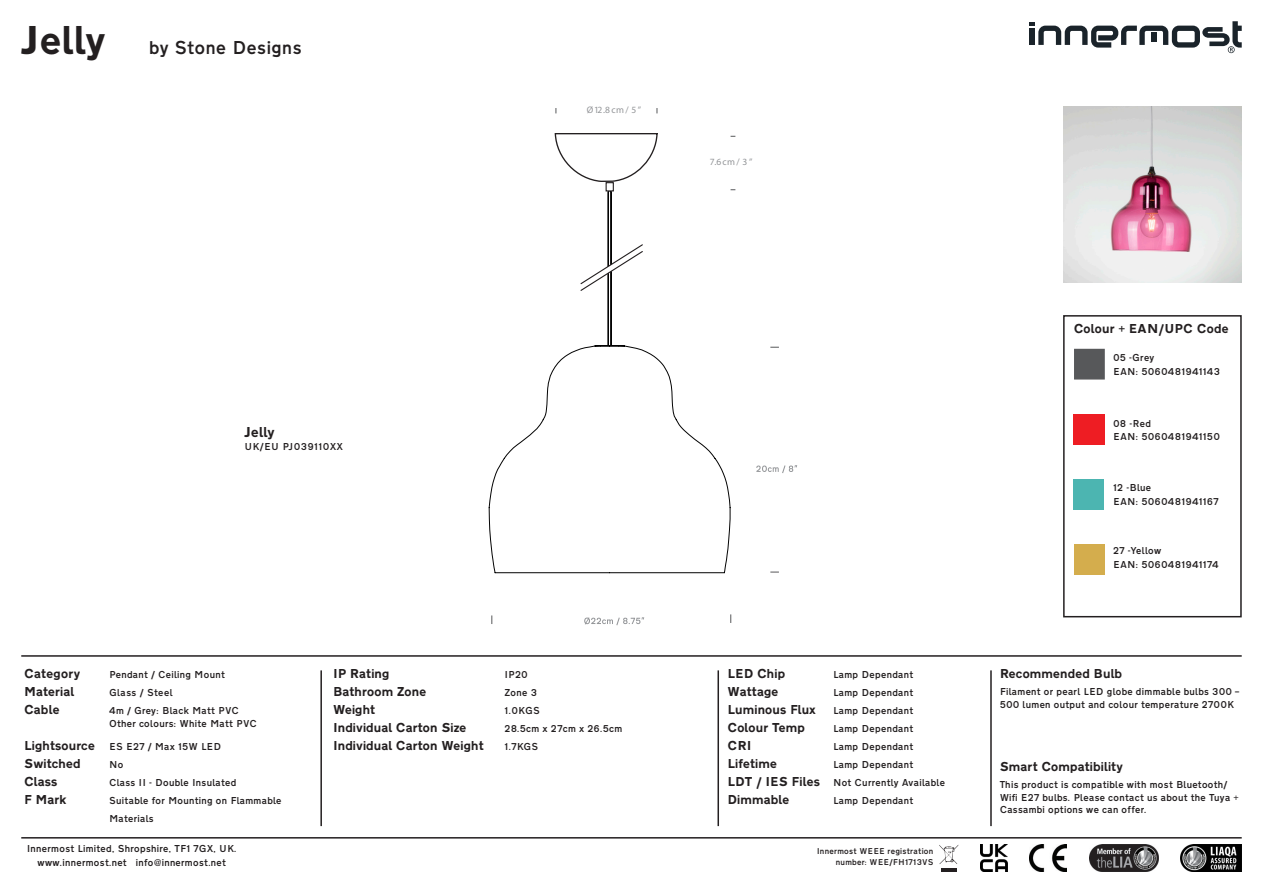
<style>
.page{position:relative;width:1263px;height:893px;background:#fff}
.page>*{position:absolute;margin:0;border:0;box-sizing:border-box;transform-origin:0 0}
.t1{font:700 42px "Transport DOT";color:#231f20}
.t2{font:500 19.5px "Transport DOT";letter-spacing:.01em;color:#231f20}
.t3{font:700 15px "Transport DOT";color:#231f20}
.t4{font:700 13.5px/18px "Transport DOT";color:#231f20}
.t5{font:500 10.5px/18px "Transport DOT";letter-spacing:.01em;color:#231f20}
.t6{font:9.45px "Myriad Pro";letter-spacing:.045em;color:#939598}
.t7{font:500 8.85px/11.4px "Transport DOT";letter-spacing:.01em;color:#231f20;text-align:right}
</style>
<div class="page">
<svg style="left:584px;top:617px;width:60px;height:8px"></svg>
<svg style="left:756px;top:465px;width:41px;height:8px"></svg>
<svg style="left:488px;top:184px;width:243px;height:390px"></svg>
<div style="left:606px;top:183px;width:7px;height:8px;background:#fff"></div>
<div style="left:606px;top:182px;width:8px;height:9px;border:1px solid #231f20"></div>
<svg style="left:579px;top:243px;width:65px;height:49px"></svg>
<svg style="left:554px;top:133px;width:104px;height:50px"></svg>
<div style="left:1074px;top:414px;width:31px;height:31px;background:#ee1d23"></div>
<div style="left:1074px;top:479px;width:30px;height:30px;background:#4cb5b1"></div>
<div style="left:1074px;top:544px;width:30px;height:30px;background:#d4ad4d"></div>
<div style="left:1074px;top:349px;width:31px;height:31px;background:#57585a;border:2px solid #57585a"></div>
<div style="left:1063px;top:315px;width:179px;height:302px;border:2px solid #231f20"></div>
<hr style="left:21px;top:655px;width:1221px;height:2px;background:#231f20">
<hr style="left:21px;top:837px;width:1221px;height:1px;background:#231f20">
<hr style="left:320px;top:670px;width:2px;height:156px;background:#231f20">
<hr style="left:717px;top:670px;width:2px;height:156px;background:#231f20">
<hr style="left:990px;top:670px;width:2px;height:156px;background:#231f20">
<svg style="left:1029px;top:21px;width:213px;height:32px"></svg>
<img style="left:980px;top:845px;width:27px;height:27px">
<img style="left:1181px;top:845px;width:61px;height:27px">
<img style="left:1030px;top:845px;width:37px;height:27px">
<hr style="left:941px;top:868px;width:15px;height:4px;background:#231f20">
<svg style="left:939px;top:845px;width:19px;height:19px"></svg>
<img style="left:1089px;top:845px;width:69px;height:27px">
<img style="left:1063px;top:107px;width:179px;height:176px">
<p class="t1" style="left:21px;top:16px;width:86px">Jelly</p>
<p class="t2" style="left:149px;top:37px;width:154px">by Stone Designs</p>
<p class="t3" style="left:244px;top:423px;width:32px">Jelly</p>
<p class="t5" style="left:244px;top:438px;width:100px">UK/EU PJ039110XX</p>
<p class="t6" style="left:587px;top:104px;width:56px">Ø12.8cm / 5”</p>
<p class="t6" style="left:710px;top:156px;width:44px">7.6cm / 3 ”</p>
<p class="t4" style="left:1074px;top:319px;width:156px">Colour + EAN/UPC Code</p>
<p class="t5" style="left:1113px;top:351px;width:109px;line-height:13.5px">05 -Grey<br>EAN: 5060481941143</p>
<p class="t5" style="left:1113px;top:416px;width:108px;line-height:13.5px">08 -Red<br>EAN: 5060481941150</p>
<p class="t5" style="left:1113px;top:481px;width:107px;line-height:13.5px">12 -Blue<br>EAN: 5060481941167</p>
<p class="t5" style="left:1113px;top:544px;width:107px;line-height:13.5px">27 -Yellow<br>EAN: 5060481941174</p>
<p class="t4" style="left:24px;top:664px;width:58px">Category</p>
<p class="t4" style="left:24px;top:682px;width:52px">Material<br>Cable</p>
<p class="t4" style="left:24px;top:736px;width:72px">Lightsource<br>Switched<br>Class<br>F Mark</p>
<p class="t5" style="left:109px;top:665px;width:117px">Pendant / Ceiling Mount</p>
<p class="t5" style="left:109px;top:683px;width:131px">Glass / Steel<br>4m / Grey: Black Matt PVC</p>
<p class="t5" style="left:109px;top:715px;width:149px">Other colours: White Matt PVC</p>
<p class="t5" style="left:109px;top:737px;width:174px">ES E27 / Max 15W LED<br>No<br>Class II - Double Insulated<br>Suitable for Mounting on Flammable<br>Materials</p>
<p class="t5" style="left:27px;top:842px;width:212px;line-height:13.5px;text-align:center">Innermost Limited, Shropshire, TF1 7GX, UK. www.innermost.net info@innermost.net</p>
<p class="t4" style="left:728px;top:664px;width:90px">LED Chip<br>Wattage<br>Luminous Flux<br>Colour Temp<br>CRI<br>Lifetime</p>
<p class="t4" style="left:728px;top:772px;width:94px">LDT / IES Files<br>Dimmable</p>
<p class="t4" style="left:333px;top:664px;width:58px">IP Rating</p>
<p class="t4" style="left:1000px;top:664px;width:124px">Recommended Bulb</p>
<p class="t4" style="left:333px;top:682px;width:152px">Bathroom Zone<br>Weight<br>Individual Carton Size<br>Individual Carton Weight</p>
<p class="t5" style="left:1000px;top:686px;width:241px;line-height:12.6px">Filament or pearl LED globe dimmable bulbs 300 –<br>500 lumen output and colour temperature 2700K</p>
<p class="t5" style="left:833px;top:665px;width:82px;text-align:justify">Lamp Dependant Lamp Dependant Lamp Dependant Lamp Dependant</p>
<p class="t5" style="left:833px;top:737px;width:113px">Lamp Dependant<br>Lamp Dependant<br>Not Currently Available<br>Lamp Dependant</p>
<p class="t5" style="left:504px;top:666px;width:25px">IP20</p>
<p class="t5" style="left:504px;top:684px;width:119px">Zone 3<br>1.0KGS<br>28.5cm x 27cm x 26.5cm<br>1.7KGS</p>
<p class="t4" style="left:1000px;top:757px;width:125px">Smart Compatibility</p>
<p class="t5" style="left:1000px;top:778px;width:241px;line-height:12.6px">This product is compatible with most Bluetooth/<br>Wifi E27 bulbs. Please contact us about the Tuya +<br>Cassambi options we can offer.</p>
<p class="t7" style="left:817px;top:845px;width:118px">Innermost WEEE registration number: WEE/FH1713VS</p>
</div>
